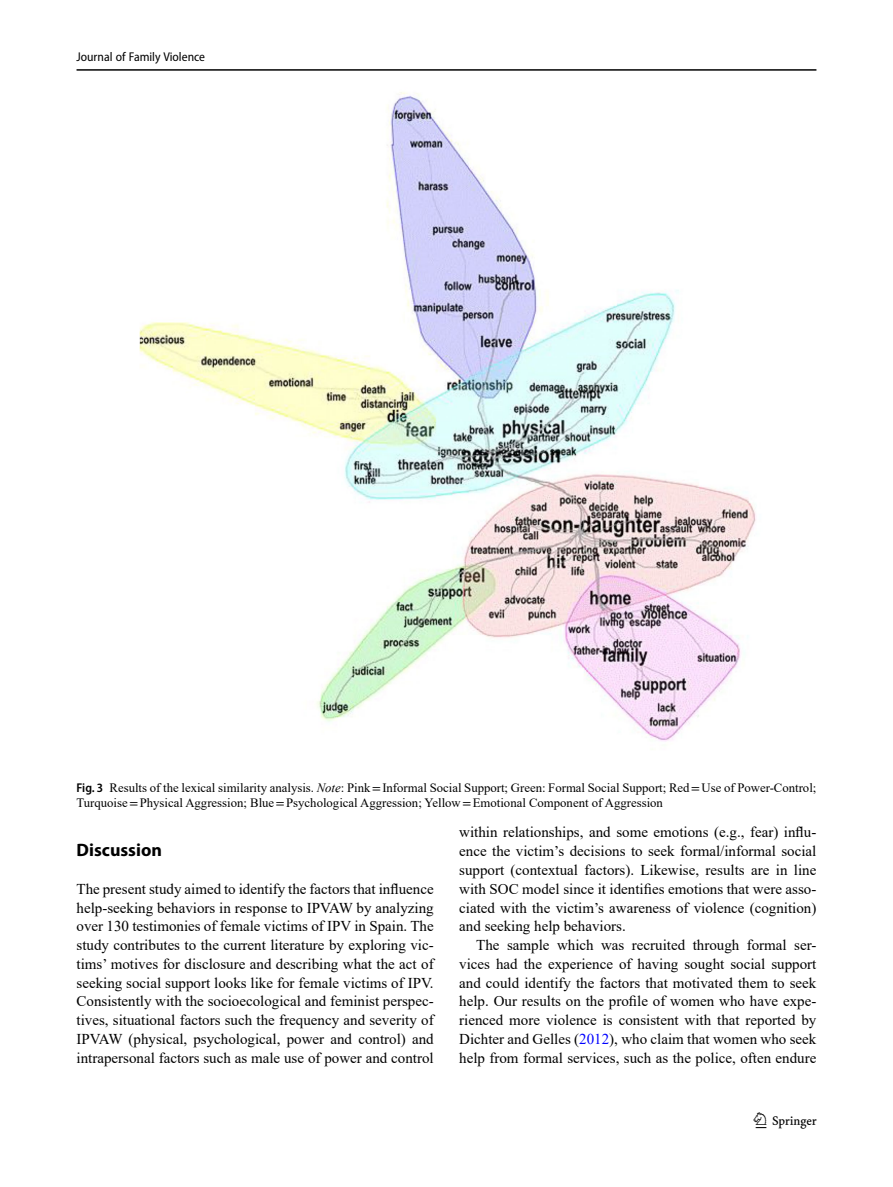
<style>
.page{position:relative;width:893px;height:1187px;background:#fff}
.page>*{position:absolute;margin:0;border:0;box-sizing:border-box;transform-origin:0 0}
.t1{font:22.5px "Springnew";color:#000}
.Head_1{font:700 18px "Myriad Pro";color:#000}
.Body_Text{font:15px/18.8px "Times New Roman";color:#000;text-align:justify}
.Body_Text_Indent{font:15px/18.8px "Times New Roman";color:#000;text-align:justify}
.Figure_Caption{font:12.75px/15px "Times New Roman";color:#000}
.t2{font:semi-condensed 12.75px "Myriad Pro";color:#000}
.s1{font-family:"Myriad Pro";font-weight:600;font-stretch:semi-condensed}
.s2{font-style:italic}
.s3{font-family:"STIX"}
.s4{color:#00f}
</style>
<div class="page">
<hr style="left:77px;top:69px;width:739px;height:2px;background:#000">
<img style="left:139px;top:92px;width:617px;height:650px">
<p class="t2" style="left:77px;top:49px;width:130px">Journal of Family Violence</p>
<p class="Figure_Caption" style="left:77px;top:780px;width:741px"><span class="s1">Fig. 3</span> Results of the lexical similarity analysis. <span class="s2">Note</span>: Pink<span class="s3">=</span>Informal Social Support; Green: Formal Social Support; Red<span class="s3">=</span>Use of Power-Control;<br>Turquoise<span class="s3">=</span>Physical Aggression; Blue<span class="s3">=</span>Psychological Aggression; Yellow<span class="s3">=</span>Emotional Component of Aggression</p>
<p class="Head_1" style="left:77px;top:838px;width:87px">Discussion</p>
<p class="Body_Text" style="left:77px;top:878px;width:359px">The present study aimed to identify the factors that influence help-seeking behaviors in response to IPVAW by analyzing over 130 testimonies of female victims of IPV in Spain. The study contributes to the current literature by exploring vic&shy;tims’ motives for disclosure and describing what the act of seeking social support looks like for female victims of IPV.<br>Consistently with the socioecological and feminist perspec&shy;tives, situational factors such the frequency and severity of IPVAW (physical, psychological, power and control) and intrapersonal factors such as male use of power and control</p>
<p class="Body_Text" style="left:459px;top:822px;width:359px">within relationships, and some emotions (e.g., fear) influ&shy;ence the victim’s decisions to seek formal/informal social support (contextual factors). Likewise, results are in line with SOC model since it identifies emotions that were asso&shy;ciated with the victim’s awareness of violence (cognition) and seeking help behaviors.</p>
<p class="Body_Text_Indent" style="left:459px;top:935px;width:359px;text-indent:17px">The sample which was recruited through formal ser&shy;vices had the experience of having sought social support and could identify the factors that motivated them to seek help. Our results on the profile of women who have expe&shy;rienced more violence is consistent with that reported by Dichter and Gelles (<span class="s4">2012</span>), who claim that women who seek help from formal services, such as the police, often endure</p>
<h1 class="t1" style="left:756px;top:1107px;width:63px">1 3</h1>
</div>
